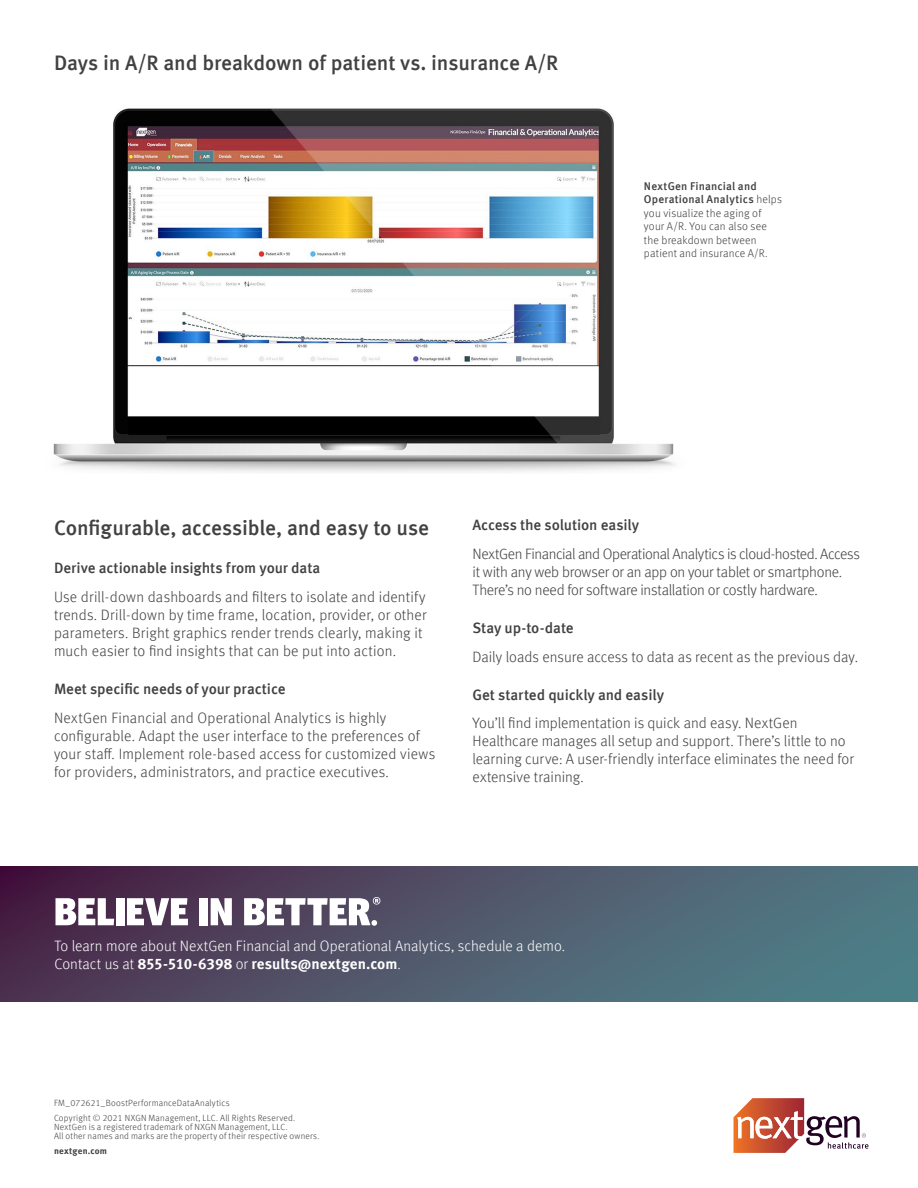
<style>
.page{position:relative;width:918px;height:1188px;background:#fff}
.page>*{position:absolute;margin:0;border:0;box-sizing:border-box;transform-origin:0 0}
.t1{font:500 21px "Meta Offc";letter-spacing:-.01em;color:#414042}
.t2{font:300 15px/18px "Meta Offc";letter-spacing:.01em;color:#414042}
.t3{font:300 15px/18px "Meta Offc";letter-spacing:-.02em;color:#414042}
.t4{font:500 15px "Meta Offc";letter-spacing:-.01em;color:#414042}
.t5{font:300 15px/18px "Meta Offc";color:#fff}
.t6{font:300 11.25px/13.5px "Meta Offc";letter-spacing:.015em;color:#414042}
.t7{font:300 9px/15px "Meta Offc";letter-spacing:.02em;color:#414042}
.t8{font:700 9px "Meta Offc";letter-spacing:.025em;color:#414042}
.s1{font-weight:500}
.s2{font-weight:700}
</style>
<div class="page">
<svg style="left:0;top:867px;width:918px;height:134px;background:#4e576b"></svg>
<svg style="left:734px;top:1098px;width:134px;height:55px"></svg>
<img style="left:53px;top:108px;width:622px;height:364px">
<svg style="left:56px;top:898px;width:58px;height:27px"></svg>
<div style="left:116px;top:898px;width:8px;height:27px;background:#fff"></div>
<svg style="left:127px;top:898px;width:61px;height:27px"></svg>
<div style="left:200px;top:898px;width:8px;height:27px;background:#fff"></div>
<svg style="left:211px;top:898px;width:21px;height:27px"></svg>
<svg style="left:244px;top:897px;width:136px;height:29px"></svg>
<h1 class="t1" style="left:54px;top:51px;width:506px">Days in A/R and breakdown of patient vs. insurance A/R</h1>
<p class="t6" style="left:644px;top:180px;width:139px"><span class="s1">NextGen Financial and<br>Operational Analytics</span> helps you visualize the aging of your A/R. You can also see the breakdown between patient and insurance A/R.</p>
<h1 class="t1" style="left:54px;top:516px;width:377px">Configurable, accessible, and easy to use</h1>
<p class="t4" style="left:54px;top:559px;width:268px">Derive actionable insights from your data</p>
<p class="t2" style="left:54px;top:588px;width:374px">Use drill-down dashboards and filters to isolate and identify trends. Drill-down by time frame, location, provider, or other parameters. Bright graphics render trends clearly, making it much easier to find insights that can be put into action.</p>
<p class="t4" style="left:54px;top:680px;width:233px">Meet specific needs of your practice</p>
<p class="t2" style="left:54px;top:709px;width:383px">NextGen Financial and Operational Analytics is highly configurable. Adapt the user interface to the preferences of your staff. Implement role-based access for customized views for providers, administrators, and practice executives.</p>
<p class="t4" style="left:472px;top:517px;width:168px">Access the solution easily</p>
<p class="t3" style="left:472px;top:545px;width:389px">NextGen Financial and Operational Analytics is cloud-hosted. Access it with any web browser or an app on your tablet or smartphone.<br>There’s no need for software installation or costly hardware.</p>
<p class="t4" style="left:472px;top:619px;width:103px">Stay up-to-date</p>
<p class="t2" style="left:472px;top:648px;width:387px">Daily loads ensure access to data as recent as the previous day.</p>
<p class="t4" style="left:472px;top:686px;width:193px">Get started quickly and easily</p>
<p class="t2" style="left:472px;top:715px;width:383px">You’ll find implementation is quick and easy. NextGen Healthcare manages all setup and support. There’s little to no learning curve: A user-friendly interface eliminates the need for extensive training.</p>
<p class="t5" style="left:54px;top:937px;width:512px">To learn more about NextGen Financial and Operational Analytics, schedule a demo.<br>Contact us at <span class="s2">855-510-6398</span> or <span class="s2">results@nextgen.com</span>.</p>
<p class="t7" style="left:54px;top:1096px;width:243px">FM_072621_BoostPerformanceDataAnalytics<br>Copyright © 2021 NXGN Management, LLC. All Rights Reserved.</p>
<p class="t7" style="left:54px;top:1123px;width:267px;line-height:9px">NextGen is a registered trademark of NXGN Management, LLC.<br>All other names and marks are the property of their respective owners.</p>
<p class="t8" style="left:54px;top:1146px;width:55px">nextgen.com</p>
</div>
